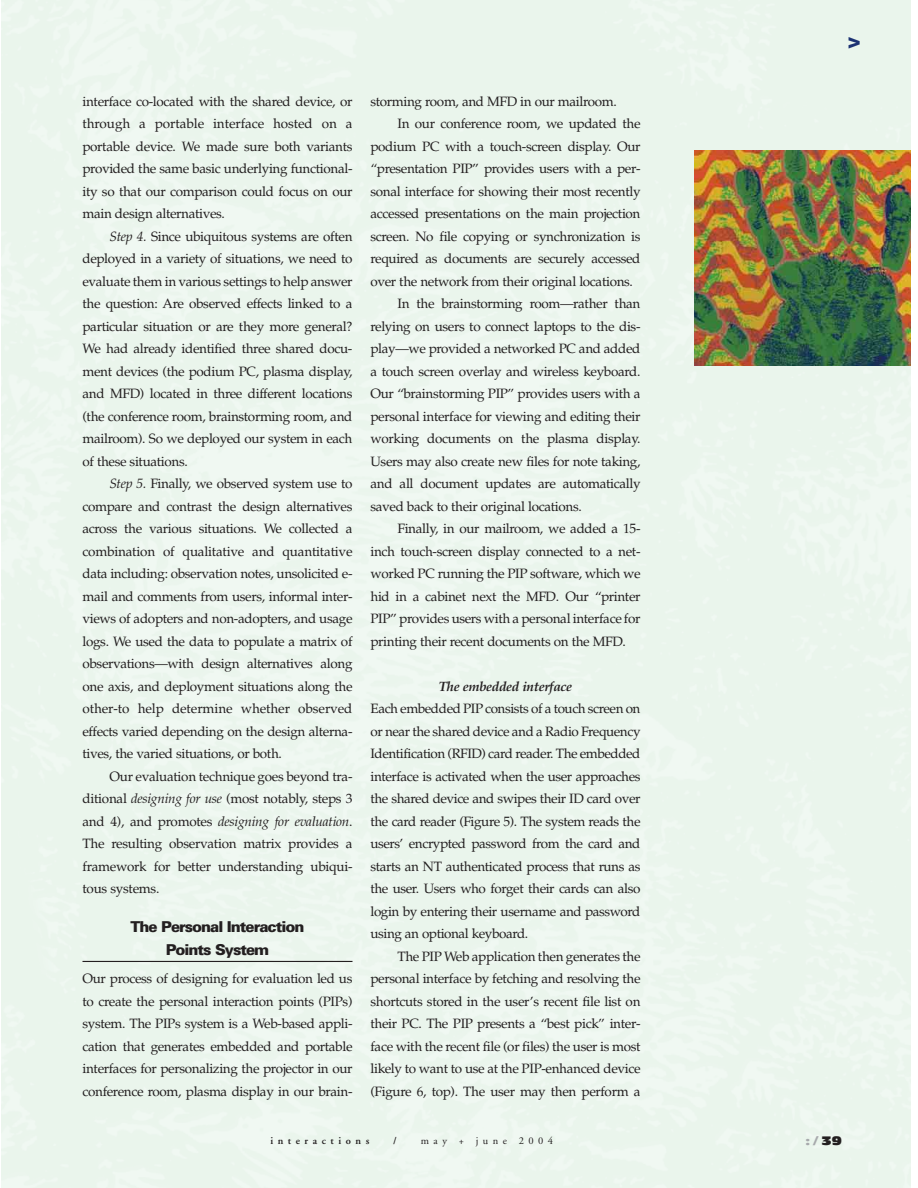
<style>
.page{position:relative;width:918px;height:1188px;background:#fff}
.page>*{position:absolute;margin:0;border:0;box-sizing:border-box;transform-origin:0 0}
.t1{font:21px "Antique Olive Nord";color:#1c3273}
.t2{font:900 15px/22.5px "Univers";letter-spacing:-.065em;color:#231f20;text-align:center}
.t3{font:13.5px/22.5px "Palatino";letter-spacing:-.025em;color:#231f20;text-align:justify}
.t4{font:italic 700 13.5px "Palatino";letter-spacing:-.025em;color:#231f20}
.t5{font:12px "Antique Olive Nord";color:#a7a9ac}
.t6{font:600 10.5px "Adobe Garamond";letter-spacing:.435em;color:#231f20}
.t7{font:10.5px "Adobe Garamond";letter-spacing:.425em;color:#231f20}
.s1{font-style:italic}
.s2{color:#231f20}
</style>
<div class="page">
<img style="left:694px;top:150px;width:216px;height:216px">
<hr style="left:82px;top:961px;width:270px;height:1px;background:#231f20">
<p class="t3" style="left:82px;top:92px;width:272px">interface co-located with the shared device, or through a portable interface hosted on a portable device. We made sure both variants provided the same basic underlying functional&shy;ity so that our comparison could focus on our main design alternatives.</p>
<p class="t3" style="left:82px;top:227px;width:272px;text-indent:27px"><span class="s1">Step 4.</span> Since ubiquitous systems are often deployed in a variety of situations, we need to evaluate them in various settings to help answer the question: Are observed effects linked to a particular situation or are they more general?<br>We had already identified three shared docu&shy;ment devices (the podium PC, plasma display, and MFD) located in three different locations (the conference room, brainstorming room, and mailroom). So we deployed our system in each of these situations.</p>
<p class="t3" style="left:82px;top:474px;width:272px;text-indent:27px"><span class="s1">Step 5.</span> Finally, we observed system use to compare and contrast the design alternatives across the various situations. We collected a combination of qualitative and quantitative data including: observation notes, unsolicited e&shy;mail and comments from users, informal inter&shy;views of adopters and non-adopters, and usage logs. We used the data to populate a matrix of observations—with design alternatives along one axis, and deployment situations along the other-to help determine whether observed effects varied depending on the design alterna&shy;tives, the varied situations, or both.</p>
<p class="t3" style="left:82px;top:767px;width:272px;text-indent:27px">Our evaluation technique goes beyond tra&shy;ditional <span class="s1">designing for use</span> (most notably, steps 3 and 4), and promotes <span class="s1">designing for evaluation</span>.<br>The resulting observation matrix provides a framework for better understanding ubiqui&shy;tous systems.</p>
<p class="t2" style="left:131px;top:917px;width:175px">The Personal Interaction<br>Points System</p>
<p class="t3" style="left:82px;top:969px;width:272px">Our process of designing for evaluation led us to create the personal interaction points (PIPs) system. The PIPs system is a Web-based appli&shy;cation that generates embedded and portable interfaces for personalizing the projector in our conference room, plasma display in our brain-</p>
<p class="t3" style="left:370px;top:92px;width:248px">storming room, and MFD in our mailroom.</p>
<p class="t3" style="left:397px;top:114px;width:245px">In our conference room, we updated the</p>
<p class="t3" style="left:370px;top:137px;width:272px">podium PC with a touch-screen display. Our</p>
<p class="t3" style="left:370px;top:159px;width:272px">“presentation PIP” provides users with a per-</p>
<p class="t3" style="left:370px;top:182px;width:272px">sonal interface for showing their most recently</p>
<p class="t3" style="left:370px;top:204px;width:272px">accessed presentations on the main projection</p>
<p class="t3" style="left:370px;top:227px;width:272px">screen. No file copying or synchronization is</p>
<p class="t3" style="left:370px;top:249px;width:271px">required as documents are securely accessed</p>
<p class="t3" style="left:370px;top:272px;width:264px">over the network from their original locations.</p>
<p class="t3" style="left:397px;top:294px;width:244px">In the brainstorming room—rather than</p>
<p class="t3" style="left:370px;top:317px;width:272px">relying on users to connect laptops to the dis-</p>
<p class="t3" style="left:370px;top:339px;width:272px">play—we provided a networked PC and added</p>
<p class="t3" style="left:370px;top:362px;width:272px">a touch screen overlay and wireless keyboard.</p>
<p class="t3" style="left:370px;top:384px;width:272px">Our “brainstorming PIP” provides users with a</p>
<p class="t3" style="left:370px;top:407px;width:272px">personal interface for viewing and editing their</p>
<p class="t3" style="left:370px;top:429px;width:271px">working documents on the plasma display.</p>
<p class="t3" style="left:370px;top:452px;width:272px">Users may also create new files for note taking,</p>
<p class="t3" style="left:370px;top:474px;width:272px">and all document updates are automatically</p>
<p class="t3" style="left:370px;top:497px;width:213px">saved back to their original locations.</p>
<p class="t3" style="left:397px;top:519px;width:245px">Finally, in our mailroom, we added a 15-</p>
<p class="t3" style="left:370px;top:542px;width:272px">inch touch-screen display connected to a net-</p>
<p class="t3" style="left:370px;top:564px;width:272px">worked PC running the PIP software, which we</p>
<p class="t3" style="left:370px;top:587px;width:272px">hid in a cabinet next the MFD. Our “printer</p>
<p class="t3" style="left:370px;top:609px;width:272px">PIP” provides users with a personal interface for</p>
<p class="t3" style="left:370px;top:632px;width:257px">printing their recent documents on the MFD.</p>
<p class="t4" style="left:439px;top:681px;width:135px">The embedded interface</p>
<p class="t3" style="left:370px;top:699px;width:272px">Each embedded PIP consists of a touch screen on or near the shared device and a Radio Frequency Identification (RFID) card reader. The embedded interface is activated when the user approaches the shared device and swipes their ID card over the card reader (Figure 5). The system reads the users’ encrypted password from the card and starts an NT authenticated process that runs as the user. Users who forget their cards can also login by entering their username and password using an optional keyboard.</p>
<p class="t3" style="left:370px;top:947px;width:272px;text-indent:27px">The PIP Web application then generates the personal interface by fetching and resolving the shortcuts stored in the user’s recent file list on their PC. The PIP presents a “best pick” inter&shy;face with the recent file (or files) the user is most likely to want to use at the PIP-enhanced device (Figure 6, top). The user may then perform a</p>
<h1 class="t1" style="left:847px;top:33px;width:15px">&gt;</h1>
<p class="t6" style="left:270px;top:1136px;width:100px">interactions</p>
<p class="t6" style="left:393px;top:1136px;width:5px">/</p>
<p class="t7" style="left:421px;top:1136px;width:134px">may + june 2004</p>
<p class="t5" style="left:805px;top:1136px;width:38px">:/<span class="s2">39</span></p>
</div>
